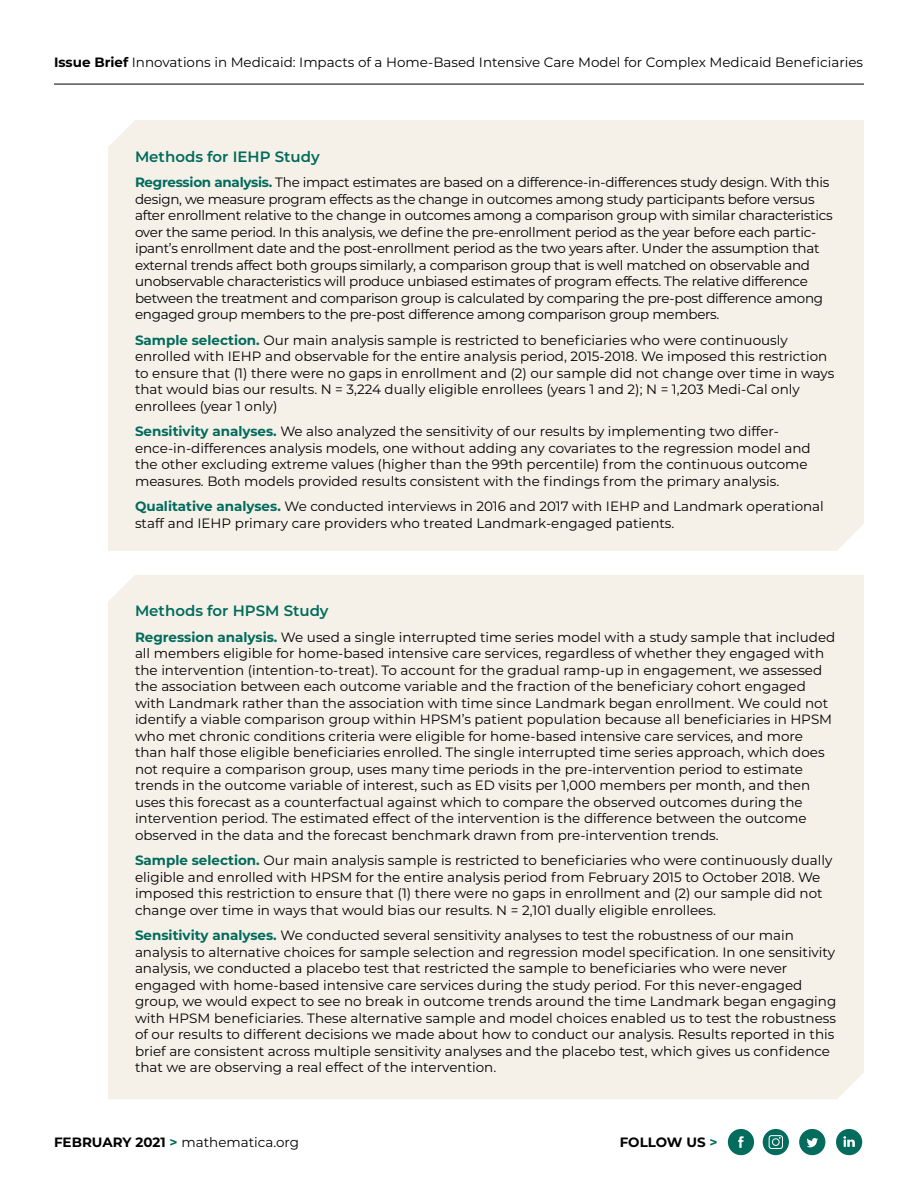
<style>
.page{position:relative;width:918px;height:1188px;background:#fff}
.page>*{position:absolute;margin:0;border:0;box-sizing:border-box;transform-origin:0 0}
.Paragraph{font:600 15px "Montserrat";color:#006b5c}
.Box_text{font:13.5px/16.5px "Montserrat";color:#000}
.Box_text-2{font:13.5px/16.5px "Montserrat";letter-spacing:-.02em;color:#000}
.t1{font:700 13.5px "Montserrat";letter-spacing:-.005em;color:#000}
.s1{font-weight:700}
.s2{font-weight:700;color:#006b5c}
.s3{color:#006b5c}
</style>
<div class="page">
<hr style="left:54px;top:84px;width:810px;height:1px;background:#000">
<div style="left:728px;top:1129px;width:26px;height:26px;background:#046c5c;border-radius:50%"></div>
<svg style="left:738px;top:1136px;width:6px;height:12px"></svg>
<div style="left:836px;top:1129px;width:26px;height:26px;background:#046c5c;border-radius:50%"></div>
<svg style="left:843px;top:1136px;width:12px;height:11px"></svg>
<div style="left:799px;top:1129px;width:26px;height:26px;background:#046c5c;border-radius:50%"></div>
<svg style="left:807px;top:1138px;width:11px;height:9px"></svg>
<div style="left:763px;top:1129px;width:26px;height:26px;background:#046c5c;border-radius:50%"></div>
<svg style="left:769px;top:1135px;width:14px;height:14px"></svg>
<div style="left:108px;top:120px;width:756px;height:431px;background:#f5f1e8"></div>
<div style="left:108px;top:575px;width:756px;height:524px;background:#f5f1e8"></div>
<p class="Box_text" style="left:54px;top:54px;width:811px"><span class="s1">Issue Brief</span> Innovations in Medicaid: Impacts of a Home-Based Intensive Care Model for Complex Medicaid Beneficiaries</p>
<p class="Paragraph" style="left:135px;top:146px;width:186px">Methods for IEHP Study</p>
<p class="Box_text-2" style="left:135px;top:174px;width:699px"><span class="s2">Regression analysis.</span> The impact estimates are based on a difference-in-differences study design. With this design, we measure program effects as the change in outcomes among study participants before versus after enrollment relative to the change in outcomes among a comparison group with similar characteristics over the same period. In this analysis, we define the pre-enrollment period as the year before each partic&shy;ipant’s enrollment date and the post-enrollment period as the two years after. Under the assumption that external trends affect both groups similarly, a comparison group that is well matched on observable and unobservable characteristics will produce unbiased estimates of program effects. The relative difference between the treatment and comparison group is calculated by comparing the pre-post difference among engaged group members to the pre-post difference among comparison group members.</p>
<p class="Box_text" style="left:135px;top:331px;width:701px"><span class="s2">Sample selection.</span> Our main analysis sample is restricted to beneficiaries who were continuously enrolled with IEHP and observable for the entire analysis period, 2015-2018. We imposed this restriction to ensure that (1) there were no gaps in enrollment and (2) our sample did not change over time in ways that would bias our results. N = 3,224 dually eligible enrollees (years 1 and 2); N = 1,203 Medi-Cal only enrollees (year 1 only)</p>
<p class="Box_text" style="left:135px;top:423px;width:677px"><span class="s2">Sensitivity analyses.</span> We also analyzed the sensitivity of our results by implementing two differ&shy;ence-in-differences analysis models, one without adding any covariates to the regression model and the other excluding extreme values (higher than the 99th percentile) from the continuous outcome measures. Both models provided results consistent with the findings from the primary analysis.</p>
<p class="Box_text" style="left:135px;top:498px;width:690px"><span class="s2">Qualitative analyses.</span> We conducted interviews in 2016 and 2017 with IEHP and Landmark operational staff and IEHP primary care providers who treated Landmark-engaged patients.</p>
<p class="Paragraph" style="left:135px;top:600px;width:195px">Methods for HPSM Study</p>
<p class="Box_text" style="left:135px;top:628px;width:702px"><span class="s2">Regression analysis.</span> We used a single interrupted time series model with a study sample that included all members eligible for home-based intensive care services, regardless of whether they engaged with the intervention (intention-to-treat). To account for the gradual ramp-up in engagement, we assessed the association between each outcome variable and the fraction of the beneficiary cohort engaged with Landmark rather than the association with time since Landmark began enrollment. We could not identify a viable comparison group within HPSM’s patient population because all beneficiaries in HPSM who met chronic conditions criteria were eligible for home-based intensive care services, and more than half those eligible beneficiaries enrolled. The single interrupted time series approach, which does not require a comparison group, uses many time periods in the pre-intervention period to estimate trends in the outcome variable of interest, such as ED visits per 1,000 members per month, and then uses this forecast as a counterfactual against which to compare the observed outcomes during the intervention period. The estimated effect of the intervention is the difference between the outcome observed in the data and the forecast benchmark drawn from pre-intervention trends.</p>
<p class="Box_text" style="left:135px;top:852px;width:699px"><span class="s2">Sample selection.</span> Our main analysis sample is restricted to beneficiaries who were continuously dually eligible and enrolled with HPSM for the entire analysis period from February 2015 to October 2018. We imposed this restriction to ensure that (1) there were no gaps in enrollment and (2) our sample did not change over time in ways that would bias our results. N = 2,101 dually eligible enrollees.</p>
<p class="Box_text" style="left:135px;top:927px;width:703px"><span class="s2">Sensitivity analyses.</span> We conducted several sensitivity analyses to test the robustness of our main analysis to alternative choices for sample selection and regression model specification. In one sensitivity analysis, we conducted a placebo test that restricted the sample to beneficiaries who were never engaged with home-based intensive care services during the study period. For this never-engaged group, we would expect to see no break in outcome trends around the time Landmark began engaging with HPSM beneficiaries. These alternative sample and model choices enabled us to test the robustness of our results to different decisions we made about how to conduct our analysis. Results reported in this brief are consistent across multiple sensitivity analyses and the placebo test, which gives us confidence that we are observing a real effect of the intervention.</p>
<p class="Box_text" style="left:54px;top:1133px;width:247px"><span class="s1">FEBRUARY 2021</span> <span class="s2">&gt;</span> mathematica.org</p>
<p class="t1" style="left:620px;top:1132px;width:99px">FOLLOW US <span class="s3">&gt;</span></p>
</div>
